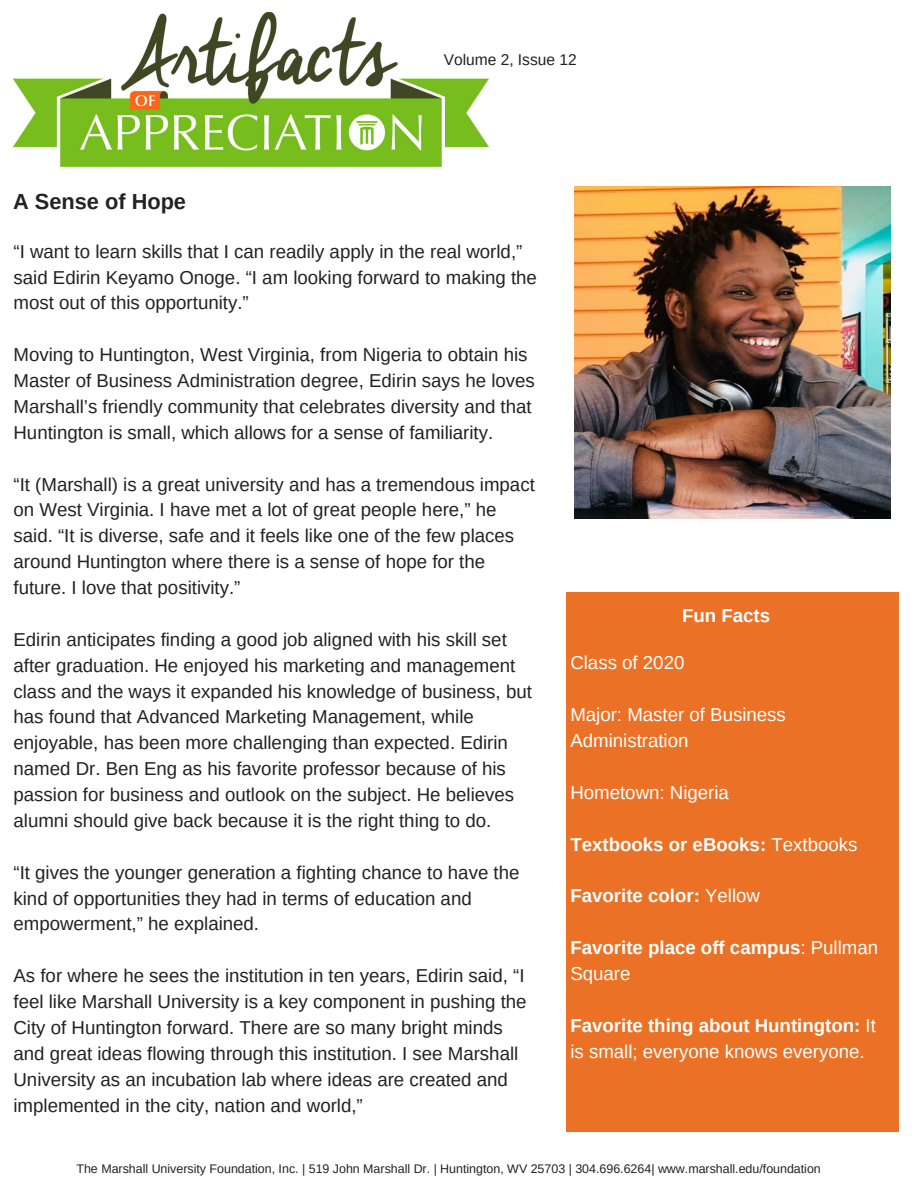
<style>
.page{position:relative;width:918px;height:1188px;background:#fff}
.page>*{position:absolute;margin:0;border:0;box-sizing:border-box;transform-origin:0 0}
.t1{font:700 21.75px "Arimo";color:#222}
.t2{font:18.75px/25.8px "Arimo";color:#222}
.t3{font:18.75px/25.8px "Arimo";color:#fff}
.t4{font:700 18.75px/25.8px "Arimo";color:#fff}
.t5{font:15.6px "Arimo";color:#222}
.t6{font:12.45px "Arimo";color:#222}
.s1{font-weight:400}
.s2{font-weight:700}
</style>
<div class="page">
<img style="left:14px;top:12px;width:475px;height:156px">
<div style="left:566px;top:592px;width:333px;height:540px;background:#ea7125"></div>
<img style="left:575px;top:187px;width:316px;height:332px">
<p class="t1" style="left:13px;top:190px;width:174px">A Sense of Hope</p>
<p class="t5" style="left:444px;top:51px;width:135px">Volume 2, Issue 12</p>
<p class="t2" style="left:14px;top:238px;width:525px">“I want to learn skills that I can readily apply in the real world,” said Edirin Keyamo Onoge. “I am looking forward to making the most out of this opportunity.”</p>
<p class="t2" style="left:14px;top:342px;width:523px">Moving to Huntington, West Virginia, from Nigeria to obtain his Master of Business Administration degree, Edirin says he loves Marshall’s friendly community that celebrates diversity and that Huntington is small, which allows for a sense of familiarity.</p>
<p class="t2" style="left:14px;top:471px;width:523px">“It (Marshall) is a great university and has a tremendous impact on West Virginia. I have met a lot of great people here,” he said. “It is diverse, safe and it feels like one of the few places around Huntington where there is a sense of hope for the future. I love that positivity.”</p>
<p class="t2" style="left:14px;top:626px;width:520px">Edirin anticipates finding a good job aligned with his skill set after graduation. He enjoyed his marketing and management class and the ways it expanded his knowledge of business, but has found that Advanced Marketing Management, while enjoyable, has been more challenging than expected. Edirin named Dr. Ben Eng as his favorite professor because of his passion for business and outlook on the subject. He believes alumni should give back because it is the right thing to do.</p>
<p class="t2" style="left:14px;top:859px;width:507px">“It gives the younger generation a fighting chance to have the kind of opportunities they had in terms of education and empowerment,” he explained.</p>
<p class="t2" style="left:14px;top:963px;width:515px">As for where he sees the institution in ten years, Edirin said, “I feel like Marshall University is a key component in pushing the City of Huntington forward. There are so many bright minds and great ideas flowing through this institution. I see Marshall University as an incubation lab where ideas are created and implemented in the city, nation and world,”</p>
<p class="t4" style="left:682px;top:603px;width:90px">Fun Facts</p>
<p class="t3" style="left:570px;top:650px;width:116px">Class of 2020</p>
<p class="t3" style="left:570px;top:702px;width:217px">Major: Master of Business<br>Administration</p>
<p class="t3" style="left:570px;top:779px;width:160px">Hometown: Nigeria</p>
<p class="t4" style="left:570px;top:831px;width:289px">Textbooks or eBooks: <span class="s1">Textbooks</span></p>
<p class="t4" style="left:570px;top:883px;width:191px">Favorite color: <span class="s1">Yellow</span></p>
<p class="t4" style="left:570px;top:935px;width:309px">Favorite place off campus<span class="s1">: Pullman<br>Square</span></p>
<p class="t3" style="left:570px;top:1012px;width:307px"><span class="s2">Favorite thing about Huntington:</span> It is small; everyone knows everyone.</p>
<p class="t6" style="left:76px;top:1162px;width:746px">The Marshall University Foundation, Inc. | 519 John Marshall Dr. | Huntington, WV 25703 | 304.696.6264| www.marshall.edu/foundation</p>
</div>
